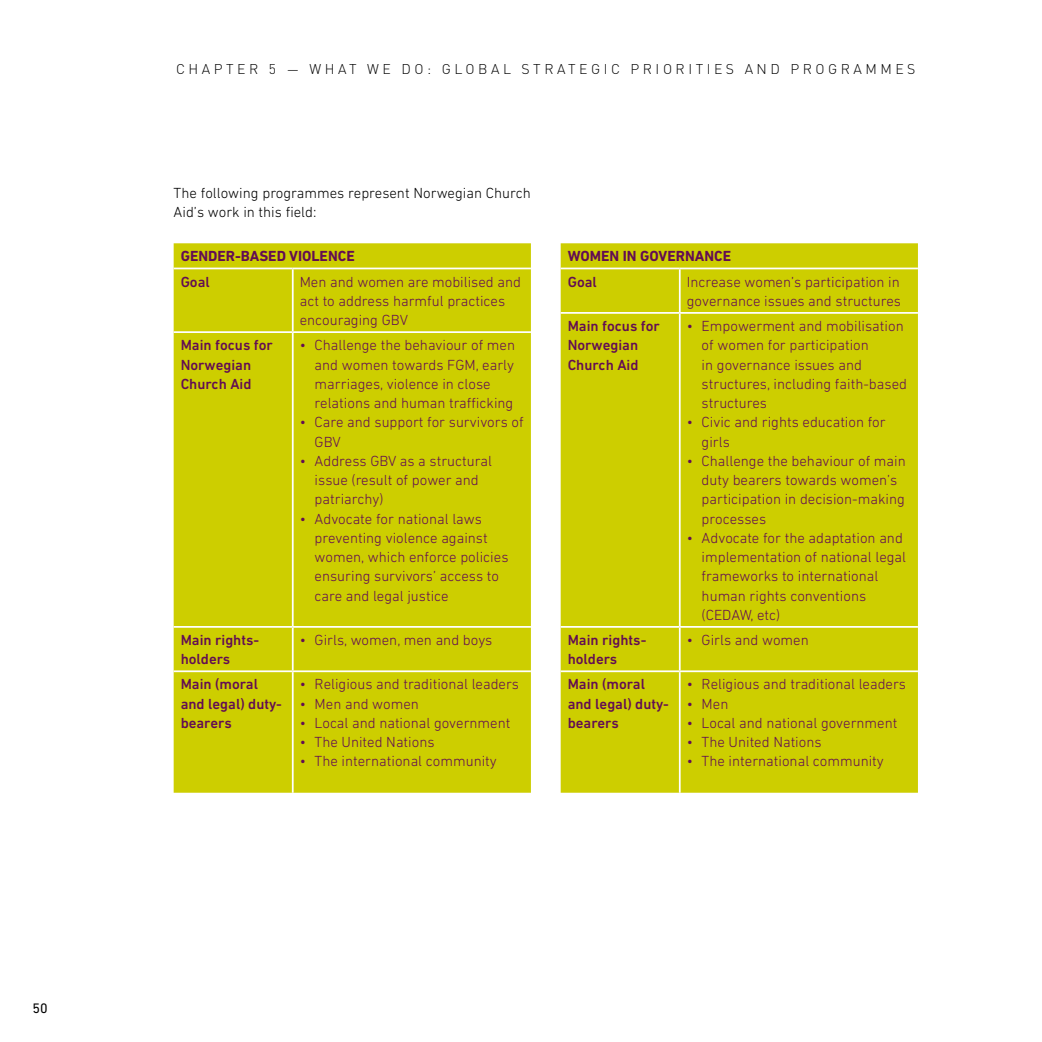
<style>
.page{position:relative;width:1042px;height:1042px;background:#fff}
.page>*{position:absolute;margin:0;border:0;box-sizing:border-box;transform-origin:0 0}
.t1{font:300 14.88px/19.2px "DIN Next LT Pro";color:#620c53}
.t2{font:500 14.88px/19.2px "DIN Next LT Pro";color:#620c53}
.t3{font:300 14.88px/19.2px "DIN Next LT Pro";color:#000}
.t4{font:700 14.88px "DIN Next LT Pro";color:#620c53}
.t5{font:300 14px "DIN";letter-spacing:.25em;color:#000}
.t6{font:14px "DIN Next LT Pro";color:#000}
</style>
<div class="page">
<div style="left:174px;top:243px;width:357px;height:550px;background:#cdce00"></div>
<hr style="left:174px;top:268px;width:119px;height:1px;background:#fff">
<hr style="left:293px;top:268px;width:238px;height:1px;background:#fff">
<hr style="left:292px;top:269px;width:2px;height:62px;background:#fff">
<hr style="left:174px;top:331px;width:119px;height:2px;background:#fff">
<hr style="left:293px;top:331px;width:238px;height:2px;background:#fff">
<hr style="left:292px;top:333px;width:2px;height:293px;background:#fff">
<hr style="left:174px;top:626px;width:119px;height:2px;background:#fff">
<hr style="left:293px;top:626px;width:238px;height:2px;background:#fff">
<hr style="left:292px;top:628px;width:2px;height:42px;background:#fff">
<hr style="left:174px;top:670px;width:119px;height:2px;background:#fff">
<hr style="left:293px;top:670px;width:238px;height:2px;background:#fff">
<hr style="left:292px;top:672px;width:2px;height:121px;background:#fff">
<div style="left:561px;top:243px;width:357px;height:550px;background:#cdce00"></div>
<hr style="left:561px;top:268px;width:119px;height:1px;background:#fff">
<hr style="left:680px;top:268px;width:238px;height:1px;background:#fff">
<hr style="left:679px;top:269px;width:1px;height:43px;background:#fff">
<hr style="left:561px;top:312px;width:119px;height:2px;background:#fff">
<hr style="left:680px;top:312px;width:238px;height:2px;background:#fff">
<hr style="left:679px;top:314px;width:1px;height:312px;background:#fff">
<hr style="left:561px;top:626px;width:119px;height:2px;background:#fff">
<hr style="left:680px;top:626px;width:238px;height:2px;background:#fff">
<hr style="left:679px;top:628px;width:1px;height:42px;background:#fff">
<hr style="left:561px;top:670px;width:119px;height:2px;background:#fff">
<hr style="left:680px;top:670px;width:238px;height:2px;background:#fff">
<hr style="left:679px;top:672px;width:1px;height:121px;background:#fff">
<p class="t6" style="left:33px;top:1000px;width:17px">50</p>
<p class="t5" style="left:176px;top:61px;width:146px">CHAPTER 5 — WHAT</p>
<p class="t5" style="left:367px;top:61px;width:13px">WE</p>
<p class="t5" style="left:401px;top:61px;width:53px">DO: GLOBAL</p>
<p class="t5" style="left:521px;top:61px;width:12px">STRATEG</p>
<p class="t5" style="left:604px;top:61px;width:121px">IC PR IOR ITIES</p>
<p class="t5" style="left:745px;top:61px;width:59px">AND PROGRA</p>
<p class="t5" style="left:865px;top:61px;width:40px">MMES</p>
<p class="t3" style="left:174px;top:183px;width:359px">The following programmes represent Norwegian Church<br>Aid’s work in this field:</p>
<p class="t4" style="left:181px;top:248px;width:174px">GENDER-BASED VIOLENCE</p>
<p class="t2" style="left:181px;top:272px;width:31px">Goal</p>
<p class="t1" style="left:300px;top:272px;width:223px">Men and women are mobilised and act to address harmful practices encouraging GBV</p>
<p class="t2" style="left:181px;top:335px;width:94px">Main focus for<br>Norwegian<br>Church Aid</p>
<p class="t1" style="left:315px;top:335px;width:202px;text-indent:-15px">• Challenge the behaviour of men and women towards FGM, early marriages, violence in close relations and human trafficking</p>
<p class="t1" style="left:315px;top:412px;width:210px;text-indent:-15px">• Care and support for survivors of<br>GBV</p>
<p class="t1" style="left:315px;top:451px;width:179px;text-indent:-15px">• Address GBV as a structural issue (result of power and patriarchy)</p>
<p class="t1" style="left:315px;top:509px;width:195px;text-indent:-15px">• Advocate for national laws preventing violence against women, which enforce policies ensuring survivors’ access to care and legal justice</p>
<p class="t2" style="left:181px;top:630px;width:80px">Main rights&shy;holders</p>
<p class="t1" style="left:300px;top:630px;width:194px">• Girls, women, men and boys</p>
<p class="t2" style="left:181px;top:674px;width:103px">Main (moral and legal) duty&shy;bearers</p>
<p class="t1" style="left:300px;top:674px;width:221px">• Religious and traditional leaders</p>
<p class="t1" style="left:300px;top:694px;width:121px">• Men and women</p>
<p class="t1" style="left:300px;top:713px;width:212px">• Local and national government</p>
<p class="t1" style="left:300px;top:732px;width:136px">• The United Nations</p>
<p class="t1" style="left:300px;top:751px;width:199px">• The international community</p>
<p class="t4" style="left:568px;top:248px;width:163px">WOMEN IN GOVERNANCE</p>
<p class="t2" style="left:568px;top:272px;width:31px">Goal</p>
<p class="t1" style="left:687px;top:272px;width:216px">Increase women’s participation in governance issues and structures</p>
<p class="t2" style="left:568px;top:316px;width:94px">Main focus for<br>Norwegian<br>Church Aid</p>
<p class="t1" style="left:701px;top:316px;width:207px;text-indent:-15px">• Empowerment and mobilisation of women for participation<br>in governance issues and structures, including faith-based structures</p>
<p class="t1" style="left:701px;top:412px;width:186px;text-indent:-15px">• Civic and rights education for girls</p>
<p class="t1" style="left:701px;top:451px;width:206px;text-indent:-15px">• Challenge the behaviour of main duty bearers towards women’s participation in decision-making processes</p>
<p class="t1" style="left:701px;top:528px;width:206px;text-indent:-15px">• Advocate for the adaptation and implementation of national legal frameworks to international human rights conventions (CEDAW, etc)</p>
<p class="t2" style="left:568px;top:630px;width:80px">Main rights&shy;holders</p>
<p class="t1" style="left:687px;top:630px;width:123px">• Girls and women</p>
<p class="t2" style="left:568px;top:674px;width:103px">Main (moral and legal) duty&shy;bearers</p>
<p class="t1" style="left:687px;top:674px;width:221px">• Religious and traditional leaders</p>
<p class="t1" style="left:687px;top:694px;width:43px">• Men</p>
<p class="t1" style="left:687px;top:713px;width:212px">• Local and national government</p>
<p class="t1" style="left:687px;top:732px;width:136px">• The United Nations</p>
<p class="t1" style="left:687px;top:751px;width:199px">• The international community</p>
</div>
